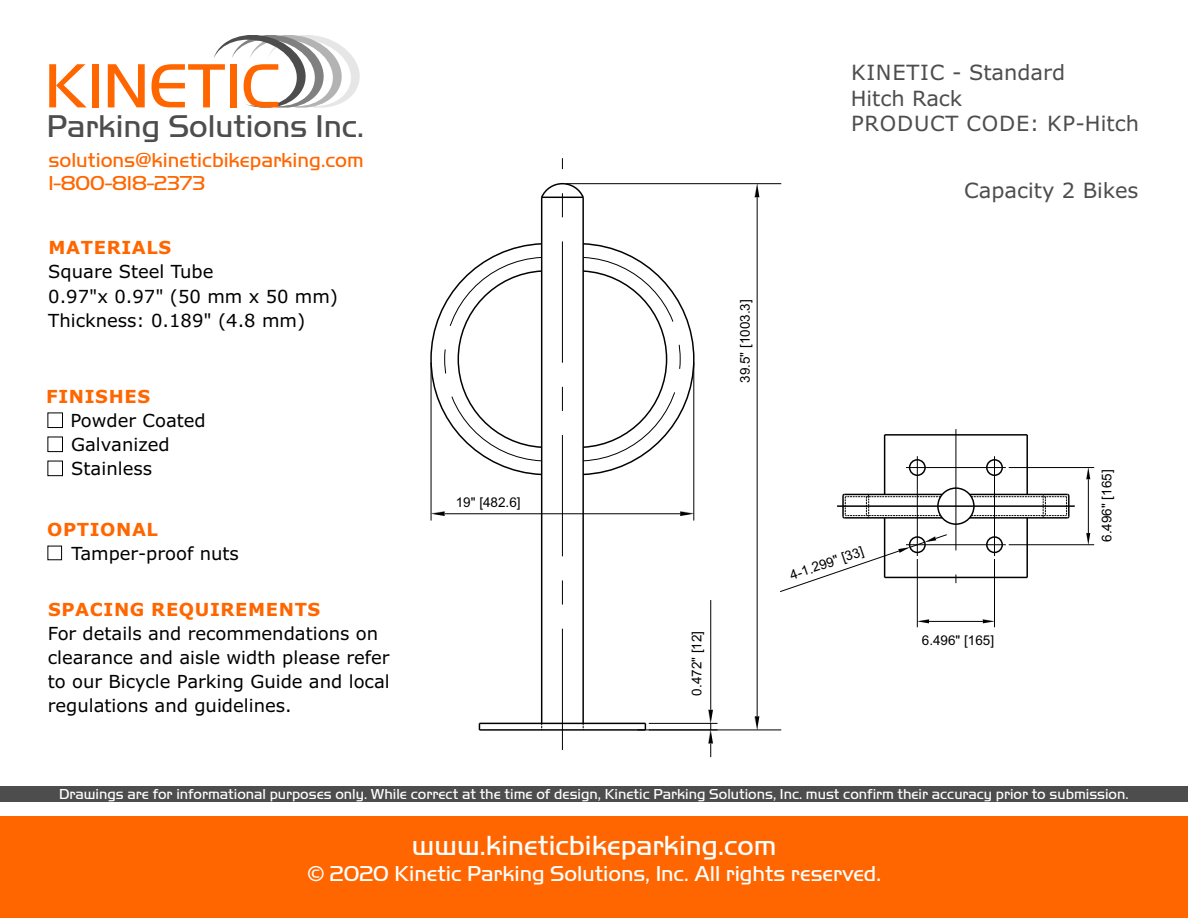
<style>
.page{position:relative;width:1188px;height:918px;background:#fff}
.page>*{position:absolute;margin:0;border:0;box-sizing:border-box;transform-origin:0 0}
.t1{font:64.8px "Handel Got D Ligh";color:#f60}
.t2{font:32.7px "Handel Got D Ligh";color:#4d4d4d}
.t3{font:28.8px "Handel Got D Ligh";color:#fff}
.t4{font:22.35px "Handel Got D Ligh";color:#fff}
.t5{font:21px/25.5px "Verdana";color:#4d4d4d}
.t6{font:21px/23px "Handel Got D Ligh";color:#f60}
.t7{font:18px/24px "Verdana";color:#000}
.t8{font:700 18px "Verdana";letter-spacing:.035em;color:#f60}
.t9{font:15px "Handel Got D Ligh";color:#fff}
.t10{font:13.5px "Arial";color:#000}
</style>
<div class="page">
<div style="left:47px;top:412px;width:16px;height:16px;border:1px solid #000"></div>
<div style="left:47px;top:437px;width:16px;height:15px;border:1px solid #000"></div>
<div style="left:47px;top:461px;width:16px;height:15px;border:1px solid #000"></div>
<div style="left:47px;top:546px;width:15px;height:14px;border:1px solid #000"></div>
<svg style="left:918px;top:619px;width:11px;height:4px"></svg>
<svg style="left:1086px;top:533px;width:4px;height:11px"></svg>
<hr style="left:837px;top:505px;width:238px;height:2px;background:#000">
<hr style="left:917px;top:559px;width:1px;height:68px;background:#000">
<hr style="left:994px;top:559px;width:1px;height:68px;background:#000">
<hr style="left:929px;top:621px;width:54px;height:1px;background:#000">
<svg style="left:983px;top:619px;width:11px;height:4px"></svg>
<hr style="left:1009px;top:544px;width:85px;height:1px;background:#000">
<hr style="left:1009px;top:467px;width:85px;height:1px;background:#000">
<hr style="left:1088px;top:479px;width:1px;height:54px;background:#000">
<svg style="left:780px;top:429px;width:290px;height:163px"></svg>
<svg style="left:1086px;top:467px;width:4px;height:12px"></svg>
<svg style="left:755px;top:716px;width:4px;height:14px"></svg>
<hr style="left:637px;top:730px;width:144px;height:1px;background:#000">
<hr style="left:566px;top:183px;width:215px;height:1px;background:#000">
<hr style="left:757px;top:197px;width:1px;height:519px;background:#000">
<svg style="left:755px;top:183px;width:4px;height:14px"></svg>
<hr style="left:649px;top:723px;width:69px;height:1px;background:#000">
<hr style="left:710px;top:600px;width:1px;height:110px;background:#000">
<svg style="left:708px;top:710px;width:5px;height:47px"></svg>
<svg style="left:430px;top:158px;width:265px;height:592px"></svg>
<div style="left:0;top:817px;width:1188px;height:101px;background:#f60"></div>
<div style="left:0;top:786px;width:1188px;height:15px;background:#4d4d4d"></div>
<svg style="left:214px;top:35px;width:146px;height:73px"></svg>
<h1 class="t1" style="left:45px;top:54px;width:237px">KINETIC</h1>
<h2 class="t2" style="left:47px;top:111px;width:319px">Parking Solutions Inc.</h2>
<p class="t6" style="left:48px;top:149px;width:317px">solutions@kineticbikeparking.com<br>1-800-818-2373</p>
<p class="t8" style="left:49px;top:241px;width:124px">MATERIALS</p>
<p class="t7" style="left:48px;top:261px;width:291px">Square Steel Tube<br>0.97"x 0.97" (50 mm x 50 mm)<br>Thickness: 0.189" (4.8 mm)</p>
<p class="t8" style="left:46px;top:389px;width:105px">FINISHES</p>
<p class="t7" style="left:70px;top:410px;width:137px">Powder Coated<br>Galvanized<br>Stainless</p>
<p class="t8" style="left:47px;top:522px;width:113px">OPTIONAL</p>
<p class="t7" style="left:71px;top:543px;width:169px">Tamper-proof nuts</p>
<p class="t8" style="left:48px;top:602px;width:274px">SPACING REQUIREMENTS</p>
<p class="t7" style="left:48px;top:623px;width:344px">For details and recommendations on clearance and aisle width please refer to our Bicycle Parking Guide and local regulations and guidelines.</p>
<p class="t10" style="left:456px;top:497px;width:66px">19" [482.6]</p>
<p class="t5" style="left:851px;top:62px;width:290px">KINETIC - Standard<br>Hitch Rack<br>PRODUCT CODE: KP-Hitch</p>
<p class="t5" style="left:964px;top:180px;width:176px">Capacity 2 Bikes</p>
<p class="t10" style="left:740px;top:383px;width:85px;rotate:-90deg">39.5" [1003.3]</p>
<p class="t10" style="left:692px;top:696px;width:66px;rotate:-90deg">0.472" [12]</p>
<p class="t10" style="left:789px;top:571px;width:78px;rotate:-19deg">4-1.299" [33]</p>
<p class="t10" style="left:922px;top:635px;width:74px">6.496" [165]</p>
<p class="t10" style="left:1102px;top:542px;width:74px;rotate:-90deg">6.496" [165]</p>
<p class="t9" style="left:59px;top:787px;width:1071px">Drawings are for informational purposes only. While correct at the time of design, Kinetic Parking Solutions, Inc. must confirm their accuracy prior to submission.</p>
<h3 class="t3" style="left:412px;top:832px;width:366px">www.kineticbikeparking.com</h3>
<p class="t4" style="left:307px;top:862px;width:575px">© 2020 Kinetic Parking Solutions, Inc. All rights reserved.</p>
</div>
